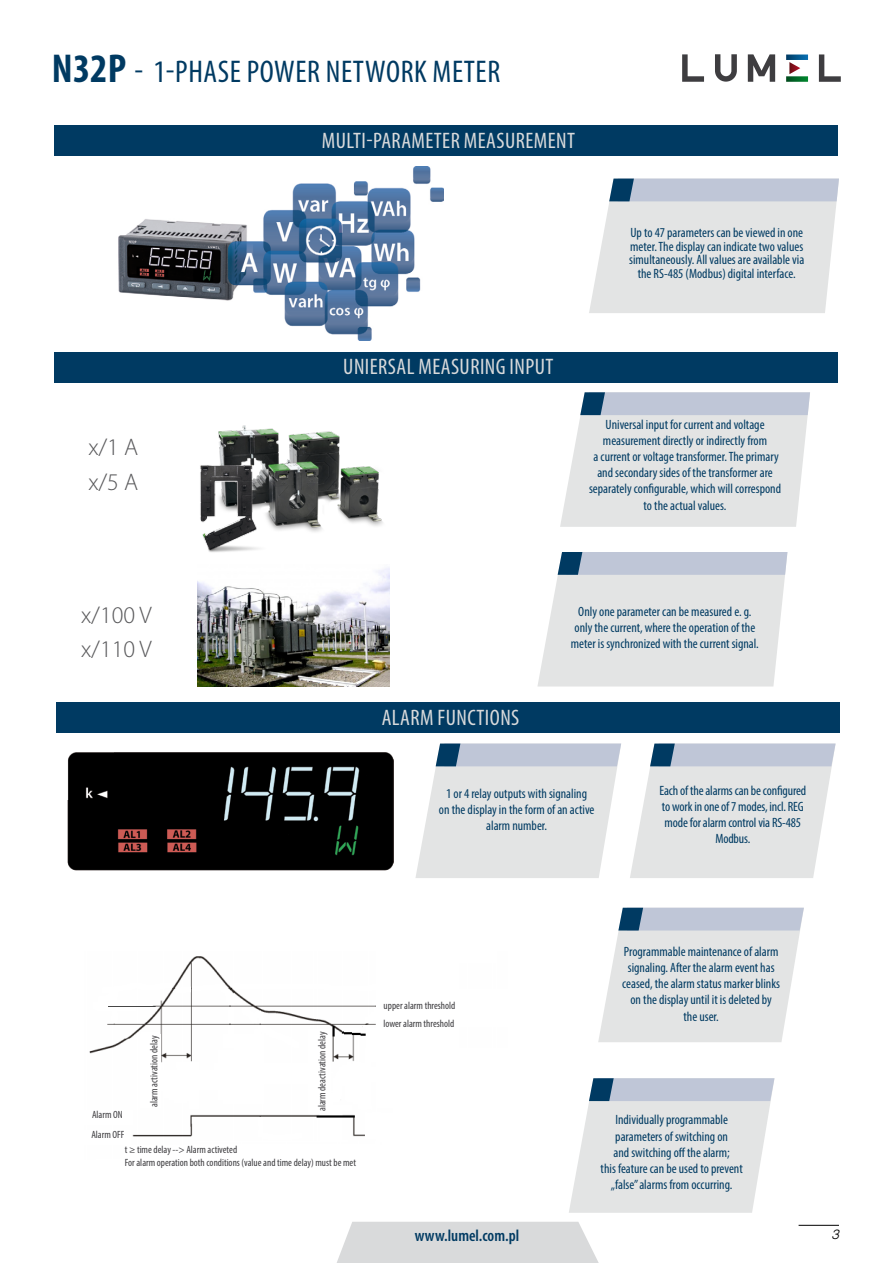
<style>
.page{position:relative;width:893px;height:1263px;background:#fff}
.page>*{position:absolute;margin:0;border:0;box-sizing:border-box;transform-origin:0 0}
.t1{font:condensed 31.5px "Myriad Pro";letter-spacing:.02em;color:#003a62}
.t2{font:300 24px/34.5px "Myriad Pro";color:#58585a}
.t3{font:condensed 22.5px "Myriad Pro";letter-spacing:.02em;color:#d9dadb}
.t4{font:600 condensed 16.5px "Myriad Pro";color:#003a62}
.t5{font:condensed 13.5px/16.2px "Myriad Pro";color:#003a62;text-align:center}
.t6{font:italic 300 13.5px "PL Switzerland";color:#000}
.t7{font:condensed 10.5px/19.4px "Myriad Pro";color:#3e3d40}
.s1{font-weight:700;font-size:40.5px}
</style>
<div class="page">
<svg style="left:337px;top:1222px;width:262px;height:41px"></svg>
<hr style="left:799px;top:1225px;width:40px;height:1px;background:#000">
<svg style="left:537px;top:552px;width:250px;height:134px"></svg>
<svg style="left:560px;top:392px;width:250px;height:135px"></svg>
<svg style="left:748px;top:54px;width:27px;height:28px"></svg>
<svg style="left:682px;top:54px;width:22px;height:28px"></svg>
<svg style="left:819px;top:54px;width:22px;height:28px"></svg>
<svg style="left:786px;top:76px;width:22px;height:6px"></svg>
<svg style="left:715px;top:54px;width:22px;height:28px"></svg>
<svg style="left:786px;top:55px;width:22px;height:5px"></svg>
<svg style="left:789px;top:62px;width:11px;height:12px"></svg>
<div style="left:56px;top:702px;width:784px;height:31px;background:#003a62"></div>
<svg style="left:415px;top:743px;width:206px;height:135px"></svg>
<svg style="left:630px;top:743px;width:206px;height:135px"></svg>
<svg style="left:569px;top:1078px;width:205px;height:135px"></svg>
<svg style="left:598px;top:908px;width:206px;height:134px"></svg>
<div style="left:54px;top:125px;width:784px;height:31px;background:#003a62"></div>
<svg style="left:589px;top:179px;width:250px;height:134px"></svg>
<img style="left:89px;top:956px;width:287px;height:181px">
<div style="left:81px;top:1110px;width:52px;height:15px;background:#fff"></div>
<div style="left:85px;top:1130px;width:46px;height:14px;background:#fff"></div>
<div style="left:141px;top:1035px;width:20px;height:73px;background:#fff"></div>
<div style="left:308px;top:1029px;width:23px;height:85px;background:#fff"></div>
<img style="left:200px;top:425px;width:183px;height:127px">
<img style="left:118px;top:166px;width:325px;height:174px">
<img style="left:197px;top:568px;width:192px;height:118px">
<div style="left:54px;top:352px;width:784px;height:31px;background:#003a62"></div>
<img style="left:67px;top:752px;width:326px;height:118px">
<img style="left:335px;top:823px;width:28px;height:34px">
<div style="left:310px;top:823px;width:25px;height:35px;background:#000"></div>
<img style="left:67px;top:752px;width:47px;height:47px">
<h1 class="t1" style="left:52px;top:53px;width:450px"><span class="s1">N32P</span> - 1-phase power network meter</h1>
<h2 class="t2" style="left:89px;top:430px;width:51px">x/1 A x/5 A</h2>
<h2 class="t2" style="left:81px;top:597px;width:72px">x/100 V x/110 V</h2>
<h3 class="t3" style="left:322px;top:127px;width:62px">MULTI-PARAMETER</h3>
<h3 class="t3" style="left:464px;top:127px;width:11px">MEASUREMENT</h3>
<h3 class="t3" style="left:343px;top:353px;width:212px">uniersal measuring input</h3>
<p class="t5" style="left:629px;top:226px;width:177px;line-height:13.5px">Up to 47 parameters can be viewed in one meter. The display can indicate two values simultaneously. All values are available via the RS-485 (Modbus) digital interface.</p>
<p class="t5" style="left:589px;top:416px;width:193px">Universal input for current and voltage measurement directly or indirectly from<br>a current or voltage transformer. The primary and secondary sides of the transformer are separately configurable, which will correspond to the actual values.</p>
<h3 class="t3" style="left:382px;top:704px;width:139px">alarm functions</h3>
<p class="t5" style="left:571px;top:603px;width:189px">Only one parameter can be measured e. g. only the current, where the operation of the meter is synchronized with the current signal.</p>
<p class="t5" style="left:439px;top:785px;width:157px">1 or 4 relay outputs with signaling<br>on the display in the form of an active alarm number.</p>
<p class="t5" style="left:659px;top:782px;width:148px">Each of the alarms can be configured</p>
<p class="t5" style="left:662px;top:798px;width:132px">to work in one of 7 modes, incl. REG</p>
<p class="t5" style="left:664px;top:814px;width:138px">mode for alarm control via RS-485</p>
<p class="t5" style="left:715px;top:830px;width:36px">Modbus.</p>
<p class="t7" style="left:383px;top:996px;width:73px;line-height:18.5px">upper alarm threshold lower alarm threshold</p>
<p class="t5" style="left:622px;top:943px;width:159px">Programmable maintenance of alarm signaling. After the alarm event has ceased, the alarm status marker blinks on the display until it is deleted by the user.</p>
<p class="t7" style="left:144px;top:1107px;width:73px;rotate:-90deg">alarm activation delay</p>
<p class="t7" style="left:312px;top:1111px;width:81px;rotate:-90deg">alarm deactivation delay</p>
<p class="t7" style="left:125px;top:1143px;width:233px;line-height:12.6px">t ≥ time delay --&gt; Alarm activeted<br>For alarm operation both conditions (value and time delay) must be met</p>
<p class="t7" style="left:91px;top:1105px;width:28px">Alarm ON<br>Alarm OFF</p>
<p class="t5" style="left:601px;top:1111px;width:144px">Individually programmable parameters of switching on<br>and switching off the alarm;<br>this feature can be used to prevent „false” alarms from occurring.</p>
<p class="t4" style="left:415px;top:1225px;width:106px">www.lumel.com.pl</p>
<p class="t6" style="left:831px;top:1226px;width:9px">3</p>
</div>
